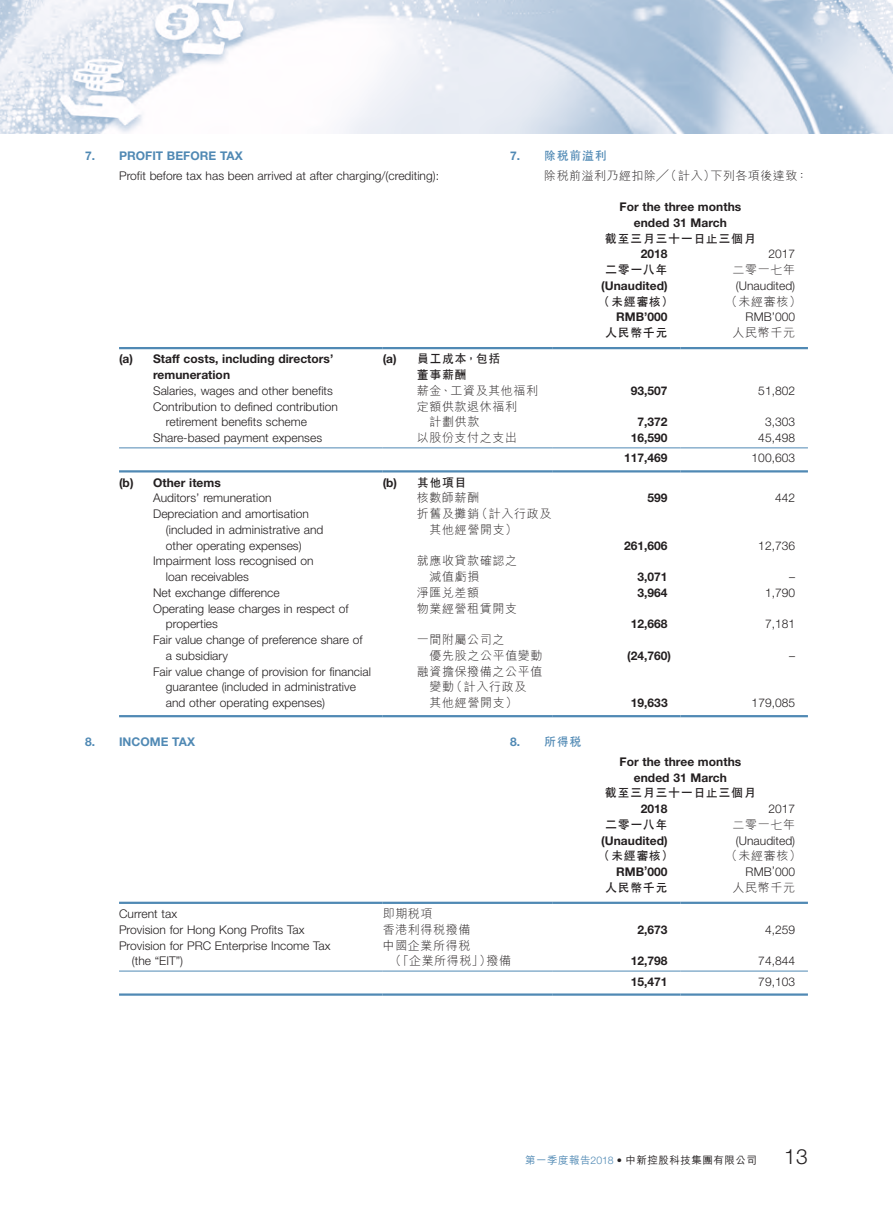
<style>
.page{position:relative;width:893px;height:1212px;background:#fff}
.page>*{position:absolute;margin:0;border:0;box-sizing:border-box;transform-origin:0 0}
.t1{font:300 21px "Helvetica Neue LT Std";color:#231f20}
.Notes{font:300 12px/15.8px "Helvetica Neue LT Std";letter-spacing:.005em;color:#231f20}
.Notes-2{font:700 12px/15.8px "Helvetica Neue LT Std";letter-spacing:.005em;color:#231f20}
.Notes-3{font:300 12px/15.8px "M Hei HK";letter-spacing:.055em;color:#231f20}
.Notes-4{font:700 12px/15.8px "C Hei 2 HK";letter-spacing:.055em;color:#231f20;text-align:center}
.Notes_HD1{font:700 12px "Helvetica Neue LT Std";letter-spacing:.005em;color:#5089b4}
.C_Notes{font:300 12px "M Hei HK";letter-spacing:.04em;color:#231f20}
.C_Notes_HD1{font:700 12px "C Hei 2 HK";letter-spacing:.055em;color:#5089b4}
.t2{font:500 10.5px "M Hei HK";letter-spacing:.05em;color:#231f20}
.s1{font-family:"Helvetica Neue LT Std"}
.s2{color:#5089b4}
.s3{font-family:"Helvetica Neue LT Std";font-weight:300;color:#5089b4}
.s4{font-family:"Helvetica Neue LT Std";font-weight:300}
</style>
<div class="page">
<img style="left:0;top:0;width:893px;height:133px">
<hr style="left:119px;top:347px;width:264px;height:2px;background:#5089b4">
<hr style="left:383px;top:347px;width:170px;height:2px;background:#5089b4">
<hr style="left:553px;top:347px;width:127px;height:2px;background:#5089b4">
<hr style="left:680px;top:347px;width:128px;height:2px;background:#5089b4">
<hr style="left:119px;top:447px;width:264px;height:1px;background:#5089b4">
<hr style="left:383px;top:447px;width:170px;height:1px;background:#5089b4">
<hr style="left:553px;top:447px;width:127px;height:1px;background:#5089b4">
<hr style="left:680px;top:447px;width:128px;height:1px;background:#5089b4">
<hr style="left:119px;top:470px;width:264px;height:2px;background:#5089b4">
<hr style="left:383px;top:470px;width:170px;height:2px;background:#5089b4">
<hr style="left:553px;top:470px;width:127px;height:2px;background:#5089b4">
<hr style="left:680px;top:470px;width:128px;height:2px;background:#5089b4">
<hr style="left:119px;top:715px;width:264px;height:2px;background:#5089b4">
<hr style="left:383px;top:715px;width:170px;height:2px;background:#5089b4">
<hr style="left:553px;top:715px;width:127px;height:2px;background:#5089b4">
<hr style="left:680px;top:715px;width:128px;height:2px;background:#5089b4">
<hr style="left:119px;top:902px;width:264px;height:2px;background:#5089b4">
<hr style="left:383px;top:902px;width:170px;height:2px;background:#5089b4">
<hr style="left:553px;top:902px;width:127px;height:2px;background:#5089b4">
<hr style="left:680px;top:902px;width:128px;height:2px;background:#5089b4">
<hr style="left:119px;top:971px;width:264px;height:1px;background:#5089b4">
<hr style="left:383px;top:971px;width:170px;height:1px;background:#5089b4">
<hr style="left:553px;top:971px;width:127px;height:1px;background:#5089b4">
<hr style="left:680px;top:971px;width:128px;height:1px;background:#5089b4">
<hr style="left:119px;top:993px;width:264px;height:3px;background:#5089b4">
<hr style="left:383px;top:993px;width:170px;height:3px;background:#5089b4">
<hr style="left:553px;top:993px;width:127px;height:3px;background:#5089b4">
<hr style="left:680px;top:993px;width:128px;height:3px;background:#5089b4">
<p class="Notes_HD1" style="left:85px;top:148px;width:159px">7. PROFIT BEFORE TAX</p>
<p class="Notes" style="left:119px;top:167px;width:322px">Profit before tax has been arrived at after charging/(crediting):</p>
<p class="C_Notes_HD1" style="left:510px;top:149px;width:98px"><span class="s1">7.</span> 除稅前溢利</p>
<p class="C_Notes" style="left:544px;top:169px;width:265px">除稅前溢利乃經扣除╱（計入）下列各項後達致：</p>
<p class="Notes-2" style="left:619px;top:199px;width:123px">For the three months</p>
<p class="Notes-2" style="left:634px;top:214px;width:94px">ended 31 March</p>
<p class="Notes-4" style="left:605px;top:230px;width:152px">截至三月三十一日止三個月</p>
<p class="Notes-2" style="left:641px;top:246px;width:28px">2018</p>
<p class="Notes" style="left:768px;top:246px;width:28px">2017</p>
<p class="Notes-4" style="left:605px;top:262px;width:64px">二零一八年</p>
<p class="Notes-3" style="left:733px;top:262px;width:64px">二零一七年</p>
<p class="Notes-2" style="left:601px;top:277px;width:68px">(Unaudited)</p>
<p class="Notes" style="left:736px;top:277px;width:61px">(Unaudited)</p>
<p class="Notes-4" style="left:598px;top:293px;width:77px">（未經審核）</p>
<p class="Notes-3" style="left:725px;top:293px;width:77px">（未經審核）</p>
<p class="Notes-2" style="left:616px;top:309px;width:53px">RMB’000</p>
<p class="Notes" style="left:746px;top:309px;width:51px">RMB’000</p>
<p class="Notes-4" style="left:605px;top:325px;width:64px">人民幣千元</p>
<p class="Notes-3" style="left:733px;top:325px;width:64px">人民幣千元</p>
<p class="Notes-2" style="left:153px;top:351px;width:182px;text-indent:-34px">(a) Staff costs, including directors’ remuneration</p>
<p class="Notes-4" style="left:383px;top:351px;width:119px"><span class="s1">(a)</span> 員工成本，包括董事薪酬</p>
<p class="Notes" style="left:153px;top:383px;width:181px">Salaries, wages and other benefits</p>
<p class="Notes-3" style="left:417px;top:382px;width:123px">薪金、工資及其他福利</p>
<p class="Notes-2" style="left:631px;top:382px;width:38px">93,507</p>
<p class="Notes" style="left:758px;top:383px;width:38px">51,802</p>
<p class="Notes" style="left:166px;top:398px;width:174px;text-indent:-13px">Contribution to defined contribution retirement benefits scheme</p>
<p class="Notes-3" style="left:429px;top:398px;width:89px;text-indent:-13px">定額供款退休福利計劃供款</p>
<p class="Notes-2" style="left:637px;top:414px;width:32px">7,372</p>
<p class="Notes" style="left:765px;top:414px;width:32px">3,303</p>
<p class="Notes" style="left:153px;top:430px;width:171px">Share-based payment expenses</p>
<p class="Notes-3" style="left:417px;top:430px;width:102px">以股份支付之支出</p>
<p class="Notes-2" style="left:631px;top:430px;width:38px">16,590</p>
<p class="Notes" style="left:758px;top:430px;width:38px">45,498</p>
<p class="Notes-2" style="left:624px;top:450px;width:45px">117,469</p>
<p class="Notes" style="left:752px;top:450px;width:45px">100,603</p>
<p class="Notes-2" style="left:119px;top:474px;width:103px">(b) Other items</p>
<p class="Notes-4" style="left:383px;top:474px;width:85px"><span class="s1">(b)</span> 其他項目</p>
<p class="Notes" style="left:153px;top:490px;width:120px">Auditors’ remuneration</p>
<p class="Notes-3" style="left:417px;top:490px;width:64px">核數師薪酬</p>
<p class="Notes-2" style="left:647px;top:490px;width:22px">599</p>
<p class="Notes" style="left:775px;top:490px;width:22px">442</p>
<p class="Notes" style="left:166px;top:506px;width:159px;text-indent:-13px">Depreciation and amortisation (included in administrative and other operating expenses)</p>
<p class="Notes-3" style="left:429px;top:506px;width:124px;text-indent:-13px">折舊及攤銷（計入行政及其他經營開支）</p>
<p class="Notes-2" style="left:624px;top:537px;width:45px">261,606</p>
<p class="Notes" style="left:758px;top:537px;width:38px">12,736</p>
<p class="Notes" style="left:166px;top:553px;width:149px;text-indent:-13px">Impairment loss recognised on loan receivables</p>
<p class="Notes-3" style="left:429px;top:553px;width:89px;text-indent:-13px">就應收貸款確認之減值虧損</p>
<p class="Notes-2" style="left:637px;top:569px;width:32px">3,071</p>
<p class="Notes" style="left:789px;top:569px;width:7px">–</p>
<p class="Notes" style="left:153px;top:584px;width:128px">Net exchange difference</p>
<p class="Notes-3" style="left:417px;top:584px;width:64px">淨匯兌差額</p>
<p class="Notes-2" style="left:637px;top:584px;width:32px">3,964</p>
<p class="Notes" style="left:765px;top:584px;width:32px">1,790</p>
<p class="Notes" style="left:166px;top:600px;width:184px;text-indent:-13px">Operating lease charges in respect of properties</p>
<p class="Notes-3" style="left:417px;top:600px;width:102px">物業經營租賃開支</p>
<p class="Notes-2" style="left:631px;top:616px;width:38px">12,668</p>
<p class="Notes" style="left:765px;top:616px;width:32px">7,181</p>
<p class="Notes" style="left:166px;top:632px;width:198px;text-indent:-13px">Fair value change of preference share of a subsidiary</p>
<p class="Notes-3" style="left:429px;top:632px;width:115px;text-indent:-13px">一間附屬公司之<br>優先股之公平值變動</p>
<p class="Notes" style="left:166px;top:663px;width:207px;text-indent:-13px">Fair value change of provision for financial guarantee (included in administrative and other operating expenses)</p>
<p class="Notes-3" style="left:429px;top:663px;width:114px;text-indent:-13px">融資擔保撥備之公平值變動（計入行政及<br>其他經營開支）</p>
<p class="Notes_HD1" style="left:85px;top:734px;width:112px">8. INCOME TAX</p>
<p class="C_Notes_HD1" style="left:510px;top:735px;width:73px"><span class="s1">8.</span> 所得稅</p>
<p class="Notes-2" style="left:627px;top:647px;width:46px">(24,760)</p>
<p class="Notes" style="left:789px;top:647px;width:7px">–</p>
<p class="Notes-2" style="left:631px;top:695px;width:38px">19,633</p>
<p class="Notes" style="left:752px;top:695px;width:45px">179,085</p>
<p class="Notes-2" style="left:619px;top:753px;width:123px">For the three months</p>
<p class="Notes-2" style="left:634px;top:769px;width:94px">ended 31 March</p>
<p class="Notes-4" style="left:605px;top:785px;width:152px">截至三月三十一日止三個月</p>
<p class="Notes-2" style="left:641px;top:800px;width:28px">2018</p>
<p class="Notes" style="left:768px;top:800px;width:28px">2017</p>
<p class="Notes-4" style="left:605px;top:816px;width:64px">二零一八年</p>
<p class="Notes-3" style="left:733px;top:816px;width:64px">二零一七年</p>
<p class="Notes-2" style="left:601px;top:832px;width:68px">(Unaudited)</p>
<p class="Notes" style="left:736px;top:832px;width:61px">(Unaudited)</p>
<p class="Notes-4" style="left:598px;top:848px;width:77px">（未經審核）</p>
<p class="Notes-3" style="left:725px;top:848px;width:77px">（未經審核）</p>
<p class="Notes-2" style="left:616px;top:863px;width:53px">RMB’000</p>
<p class="Notes" style="left:746px;top:863px;width:51px">RMB’000</p>
<p class="Notes-4" style="left:605px;top:879px;width:64px">人民幣千元</p>
<p class="Notes-3" style="left:733px;top:879px;width:64px">人民幣千元</p>
<p class="Notes" style="left:119px;top:906px;width:60px">Current tax</p>
<p class="Notes-3" style="left:383px;top:906px;width:51px">即期稅項</p>
<p class="Notes" style="left:119px;top:921px;width:187px">Provision for Hong Kong Profits Tax</p>
<p class="Notes-3" style="left:383px;top:921px;width:89px">香港利得稅撥備</p>
<p class="Notes-2" style="left:637px;top:921px;width:32px">2,673</p>
<p class="Notes" style="left:765px;top:921px;width:32px">4,259</p>
<p class="Notes" style="left:132px;top:937px;width:200px;text-indent:-13px">Provision for PRC Enterprise Income Tax (the “EIT”)</p>
<p class="Notes-3" style="left:389px;top:937px;width:123px;text-indent:-7px">中國企業所得稅<br>（「企業所得稅」）撥備</p>
<p class="Notes-2" style="left:631px;top:953px;width:38px">12,798</p>
<p class="Notes" style="left:758px;top:953px;width:38px">74,844</p>
<p class="Notes-2" style="left:631px;top:973px;width:38px">15,471</p>
<p class="Notes" style="left:758px;top:973px;width:38px">79,103</p>
<p class="t2" style="left:525px;top:1152px;width:233px"><span class="s2">第一季度報告</span><span class="s3">2018</span> <span class="s4">•</span> 中新控股科技集團有限公司</p>
<h1 class="t1" style="left:784px;top:1143px;width:25px">13</h1>
</div>
